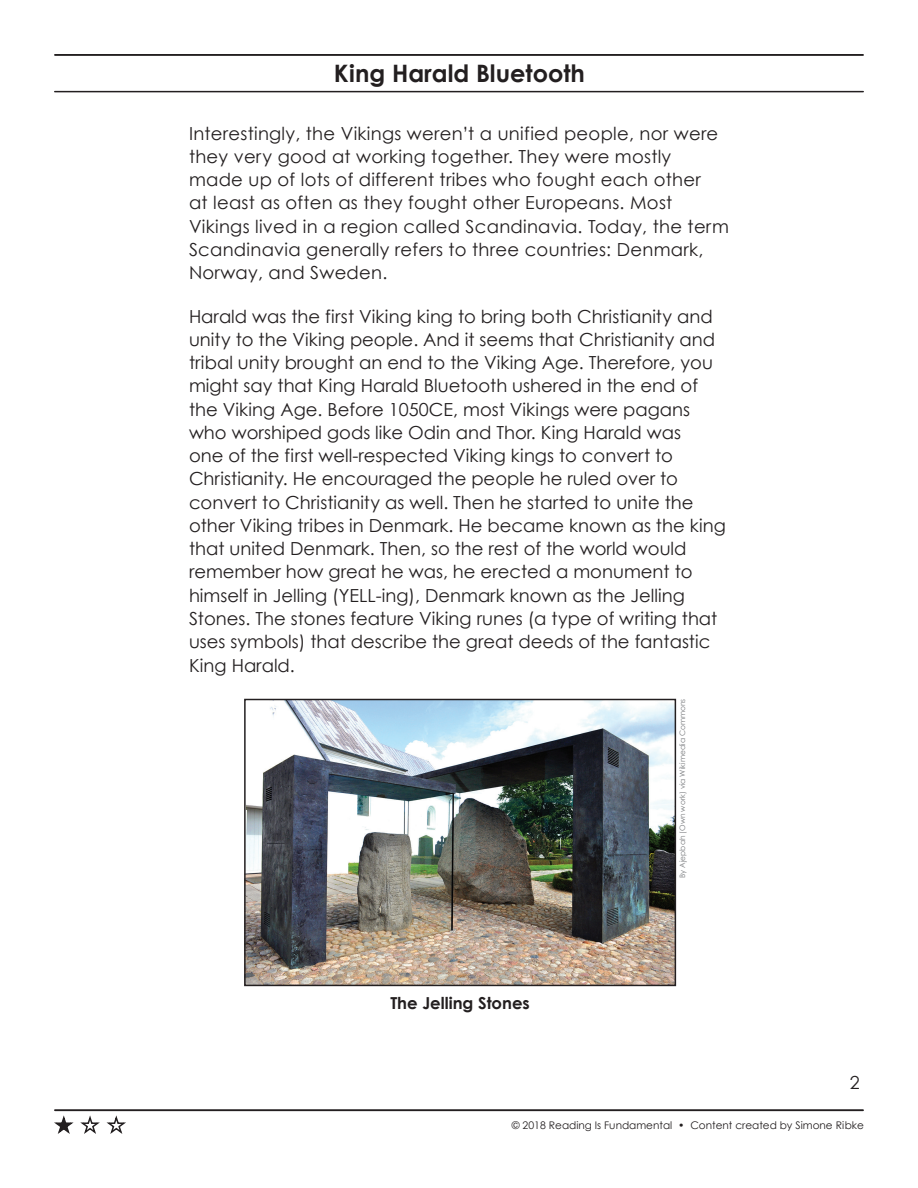
<style>
.page{position:relative;width:918px;height:1188px;background:#fff}
.page>*{position:absolute;margin:0;border:0;box-sizing:border-box;transform-origin:0 0}
.t1{font:700 24px "Century Gothic";color:#231f20}
.t2{font:18px/23.2px "Century Gothic";color:#231f20}
.t3{font:700 16.5px "Century Gothic";color:#231f20}
.t4{font:10.5px "Century Gothic";color:#231f20}
.t5{font:7.5px "Century Gothic";color:#76787b}
</style>
<div class="page">
<hr style="left:55px;top:54px;width:808px;height:2px;background:#231f20">
<hr style="left:55px;top:91px;width:808px;height:1px;background:#231f20">
<svg style="left:54px;top:1116px;width:72px;height:18px"></svg>
<hr style="left:55px;top:1109px;width:808px;height:2px;background:#231f20">
<img style="left:247px;top:702px;width:426px;height:281px">
<div style="left:244px;top:699px;width:432px;height:287px;border:2px solid #231f20"></div>
<h1 class="t1" style="left:334px;top:58px;width:253px">King Harald Bluetooth</h1>
<p class="t2" style="left:189px;top:121px;width:542px">Interestingly, the Vikings weren’t a unified people, nor were they very good at working together. They were mostly made up of lots of different tribes who fought each other<br>at least as often as they fought other Europeans. Most Vikings lived in a region called Scandinavia. Today, the term Scandinavia generally refers to three countries: Denmark, Norway, and Sweden.</p>
<p class="t2" style="left:189px;top:304px;width:539px">Harald was the first Viking king to bring both Christianity and unity to the Viking people. And it seems that Christianity and tribal unity brought an end to the Viking Age. Therefore, you might say that King Harald Bluetooth ushered in the end of the Viking Age. Before 1050CE, most Vikings were pagans who worshiped gods like Odin and Thor. King Harald was<br>one of the first well-respected Viking kings to convert to Christianity. He encouraged the people he ruled over to convert to Christianity as well. Then he started to unite the other Viking tribes in Denmark. He became known as the king that united Denmark. Then, so the rest of the world would remember how great he was, he erected a monument to himself in Jelling (YELL-ing), Denmark known as the Jelling Stones. The stones feature Viking runes (a type of writing that uses symbols) that describe the great deeds of the fantastic King Harald.</p>
<p class="t3" style="left:390px;top:992px;width:141px">The Jelling Stones</p>
<p class="t5" style="left:678px;top:878px;width:181px;rotate:-90deg">By Ajepbah (Own work) via Wikimedia Commons</p>
<p class="t2" style="left:850px;top:1070px;width:11px">2</p>
<p class="t4" style="left:512px;top:1118px;width:354px">© 2018 Reading Is Fundamental • Content created by Simone Ribke</p>
</div>
